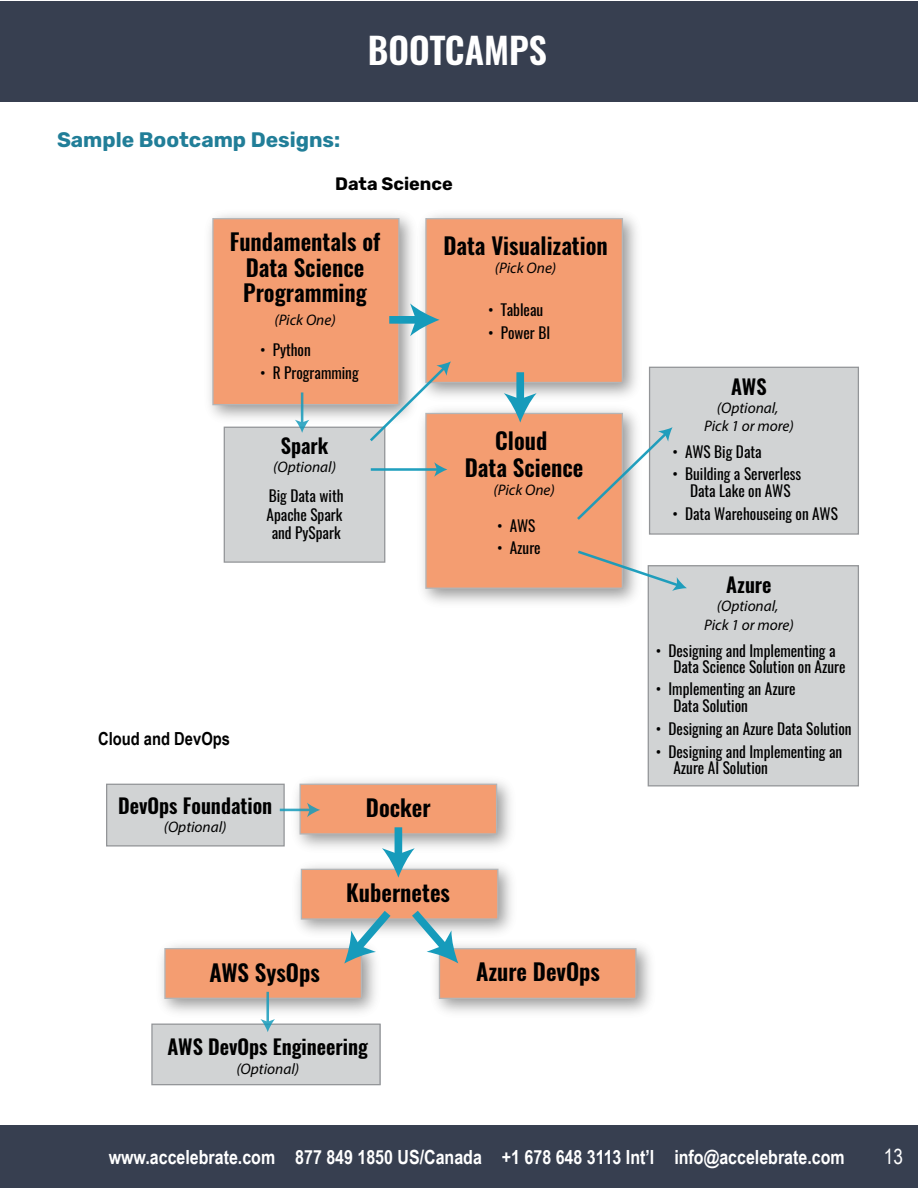
<style>
.page{position:relative;width:918px;height:1188px;background:#fff}
.page>*{position:absolute;margin:0;border:0;box-sizing:border-box;transform-origin:0 0}
.t1{font:600 36px "Oswald";color:#fff}
.t2{font:600 22.95px/25.5px "Oswald";color:#000;text-align:center}
.t3{font:700 21px "Rubik";color:#217e98}
.t4{font:21px "Arial Narrow";color:#fff}
.t5{font:600 20.4px "Oswald";color:#000}
.t6{font:700 19.5px "Arial Narrow";color:#fff}
.t7{font:700 18px "Arial Narrow";color:#000}
.t8{font:700 18px "Rubik";color:#000}
.t9{font:15.3px/16.5px "Oswald";color:#000}
.t10{font:italic 15.3px/18.3px "Myriad Pro";color:#000;text-align:center}
</style>
<div class="page">
<div style="left:0;top:1px;width:917px;height:101px;background:#373f50"></div>
<img style="left:209px;top:214px;width:202px;height:216px">
<div style="left:213px;top:219px;width:186px;height:186px;background:#f49d71"></div>
<div style="left:212px;top:218px;width:188px;height:187px;border:1px solid #939598"></div>
<div style="left:426px;top:219px;width:196px;height:163px;background:#f49d71"></div>
<div style="left:425px;top:218px;width:198px;height:165px;border:1px solid #939598"></div>
<div style="left:224px;top:427px;width:161px;height:135px;background:#d1d3d4"></div>
<div style="left:224px;top:427px;width:161px;height:136px;border:1px solid #939598"></div>
<div style="left:650px;top:367px;width:208px;height:167px;background:#d1d3d4"></div>
<div style="left:649px;top:367px;width:210px;height:168px;border:1px solid #939598"></div>
<svg style="left:370px;top:361px;width:81px;height:80px"></svg>
<div style="left:389px;top:316px;width:30px;height:8px;background:#169bbb"></div>
<svg style="left:410px;top:303px;width:30px;height:33px"></svg>
<hr style="left:301px;top:392px;width:2px;height:32px;background:#169bbb">
<svg style="left:295px;top:420px;width:14px;height:13px"></svg>
<img style="left:411px;top:399px;width:226px;height:204px">
<div style="left:426px;top:413px;width:196px;height:175px;background:#f49d71"></div>
<div style="left:425px;top:413px;width:198px;height:176px;border:1px solid #939598"></div>
<div style="left:516px;top:372px;width:8px;height:30px;background:#169bbb"></div>
<svg style="left:504px;top:393px;width:33px;height:30px"></svg>
<div style="left:648px;top:566px;width:210px;height:220px;background:#d1d3d4"></div>
<div style="left:648px;top:565px;width:211px;height:221px;border:1px solid #939598"></div>
<hr style="left:371px;top:468px;width:67px;height:3px;background:#169bbb">
<svg style="left:434px;top:462px;width:13px;height:15px"></svg>
<svg style="left:577px;top:427px;width:96px;height:93px"></svg>
<svg style="left:578px;top:551px;width:109px;height:40px"></svg>
<img style="left:285px;top:780px;width:226px;height:68px">
<div style="left:300px;top:784px;width:197px;height:50px;background:#f49d71"></div>
<div style="left:300px;top:784px;width:197px;height:51px;border:1px solid #939598"></div>
<img style="left:297px;top:865px;width:215px;height:68px">
<div style="left:301px;top:869px;width:197px;height:50px;background:#f49d71"></div>
<div style="left:301px;top:869px;width:197px;height:51px;border:1px solid #939598"></div>
<img style="left:435px;top:945px;width:216px;height:68px">
<div style="left:440px;top:949px;width:196px;height:49px;background:#f49d71"></div>
<div style="left:439px;top:948px;width:198px;height:51px;border:1px solid #939598"></div>
<div style="left:165px;top:949px;width:196px;height:49px;background:#f49d71"></div>
<div style="left:164px;top:948px;width:198px;height:51px;border:1px solid #939598"></div>
<div style="left:107px;top:784px;width:177px;height:62px;background:#d1d3d4"></div>
<div style="left:106px;top:784px;width:179px;height:63px;border:1px solid #939598"></div>
<div style="left:152px;top:1024px;width:228px;height:61px;background:#d1d3d4"></div>
<div style="left:151px;top:1024px;width:230px;height:61px;border:1px solid #939598"></div>
<hr style="left:266px;top:992px;width:3px;height:31px;background:#169bbb">
<svg style="left:260px;top:1019px;width:15px;height:13px"></svg>
<div style="left:395px;top:827px;width:7px;height:30px;background:#169bbb"></div>
<svg style="left:382px;top:848px;width:33px;height:30px"></svg>
<hr style="left:280px;top:809px;width:31px;height:2px;background:#169bbb">
<svg style="left:307px;top:803px;width:13px;height:14px"></svg>
<svg style="left:404px;top:910px;width:54px;height:53px"></svg>
<svg style="left:344px;top:911px;width:54px;height:53px"></svg>
<div style="left:0;top:1125px;width:918px;height:62px;background:#373f50"></div>
<h1 class="t1" style="left:368px;top:26px;width:181px">BOOTCAMPS</h1>
<p class="t3" style="left:57px;top:128px;width:285px">Sample Bootcamp Designs:</p>
<p class="t8" style="left:335px;top:174px;width:119px">Data Science</p>
<p class="t2" style="left:230px;top:230px;width:152px">Fundamentals of<br>Data Science<br>Programming</p>
<p class="t10" style="left:274px;top:310px;width:63px">(Pick One)</p>
<p class="t9" style="left:260px;top:342px;width:52px">• Python</p>
<p class="t9" style="left:260px;top:365px;width:100px">• R Programming</p>
<p class="t5" style="left:281px;top:432px;width:49px">Spark</p>
<p class="t10" style="left:273px;top:458px;width:64px">(Optional)</p>
<p class="t9" style="left:266px;top:487px;width:79px;line-height:18.3px;text-align:center">Big Data with<br>Apache Spark and PySpark</p>
<p class="t2" style="left:443px;top:233px;width:166px">Data Visualization</p>
<p class="t10" style="left:495px;top:258px;width:63px">(Pick One)</p>
<p class="t9" style="left:488px;top:302px;width:57px">• Tableau</p>
<p class="t9" style="left:488px;top:325px;width:63px">• Power BI</p>
<p class="t2" style="left:465px;top:427px;width:120px;line-height:27.6px">Cloud<br>Data Science</p>
<p class="t10" style="left:493px;top:481px;width:63px">(Pick One)</p>
<p class="t9" style="left:497px;top:517px;width:40px">• AWS</p>
<p class="t9" style="left:497px;top:540px;width:45px">• Azure</p>
<p class="t7" style="left:98px;top:725px;width:134px">Cloud and DevOps</p>
<p class="t5" style="left:118px;top:792px;width:156px">DevOps Foundation</p>
<p class="t10" style="left:164px;top:818px;width:64px">(Optional)</p>
<p class="t2" style="left:366px;top:796px;width:66px">Docker</p>
<p class="t2" style="left:209px;top:961px;width:112px">AWS SysOps</p>
<p class="t2" style="left:346px;top:881px;width:105px">Kubernetes</p>
<p class="t5" style="left:168px;top:1033px;width:202px">AWS DevOps Engineering</p>
<p class="t10" style="left:236px;top:1059px;width:64px">(Optional)</p>
<p class="t2" style="left:476px;top:960px;width:125px">Azure DevOps</p>
<p class="t5" style="left:731px;top:372px;width:37px">AWS</p>
<p class="t10" style="left:704px;top:398px;width:91px">(Optional,<br>Pick 1 or more)</p>
<p class="t9" style="left:673px;top:444px;width:91px">• AWS Big Data</p>
<p class="t9" style="left:673px;top:466px;width:130px;text-align:center">• Building a Serverless<br>Data Lake on AWS</p>
<p class="t9" style="left:673px;top:505px;width:167px">• Data Warehouseing on AWS</p>
<p class="t5" style="left:726px;top:571px;width:47px">Azure</p>
<p class="t10" style="left:704px;top:597px;width:91px">(Optional,<br>Pick 1 or more)</p>
<p class="t9" style="left:673px;top:643px;width:174px;text-indent:-18px">• Designing and Implementing a<br>Data Science Solution on Azure</p>
<p class="t9" style="left:673px;top:681px;width:124px;text-indent:-18px">• Implementing an Azure<br>Data Solution</p>
<p class="t9" style="left:656px;top:720px;width:197px">• Designing an Azure Data Solution</p>
<p class="t9" style="left:673px;top:743px;width:170px;text-indent:-18px">• Designing and Implementing an<br>Azure AI Solution</p>
<p class="t6" style="left:109px;top:1142px;width:737px">www.accelebrate.com 877 849 1850 US/Canada +1 678 648 3113 Int’l info@accelebrate.com</p>
<p class="t4" style="left:884px;top:1141px;width:21px">13</p>
</div>
